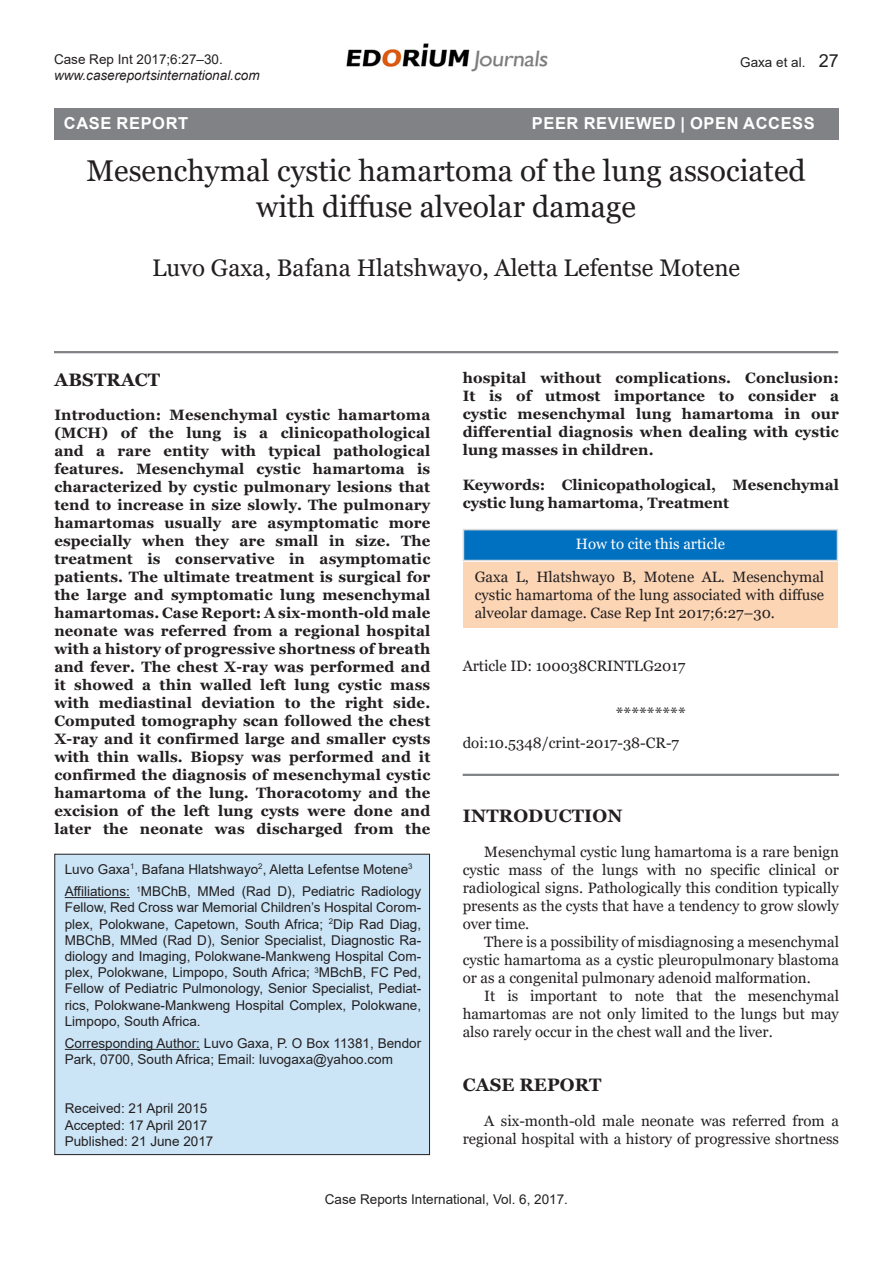
<style>
.page{position:relative;width:893px;height:1263px;background:#fff}
.page>*{position:absolute;margin:0;border:0;box-sizing:border-box;transform-origin:0 0}
.Chapter_Name{font:30px/36px "Georgia";color:#231f20;text-align:center}
.Author_Name{font:24px "Georgia";color:#231f20}
.Introduction_Head{font:700 18px "Georgia";letter-spacing:.01em;color:#231f20}
.Case_Report_head{font:700 18px "Georgia";letter-spacing:.01em;color:#231f20}
.Abstract_Head{font:700 18px "Georgia";letter-spacing:.01em;color:#231f20}
.Open_Access{font:700 16.5px "Arial";letter-spacing:.035em;color:#fff}
.Star{font:16.5px "Georgia";color:#231f20}
.Abstract_text{font:700 15px/18px "Georgia";letter-spacing:.01em;color:#231f20;text-align:justify}
.Text{font:15px/18px "Georgia";color:#231f20;text-align:justify}
.Keywords{font:700 15px/18px "Georgia";color:#231f20}
.DOI{font:15px "Georgia";color:#231f20}
.Star-2{font:15px "Georgia";color:#231f20}
.Box_author{font:13.5px/16.2px "Arial";color:#231f20;text-align:justify}
.Left_Running_head{font:italic 13.5px "Arial";color:#231f20}
.Left_Running_head-2{font:13.5px "Arial";color:#231f20}
.Box_received_date{font:13.5px "Arial";color:#231f20}
.Right_Running_head{font:13.5px "Arial";color:#231f20}
.s1{font-size:18px}
.s2{color:#fff}
</style>
<div class="page">
<div style="left:54px;top:108px;width:784px;height:32px;background:#808285"></div>
<img style="left:346px;top:43px;width:202px;height:29px">
<hr style="left:54px;top:351px;width:784px;height:2px;background:#808285">
<hr style="left:463px;top:774px;width:376px;height:2px;background:#808285">
<div style="left:55px;top:854px;width:375px;height:300px;background:#cbe5f7"></div>
<div style="left:54px;top:854px;width:376px;height:301px;border:1px solid #231f20"></div>
<hr style="left:65px;top:897px;width:65px;height:1px;background:#231f20">
<hr style="left:65px;top:1049px;width:135px;height:1px;background:#231f20">
<div style="left:463px;top:562px;width:375px;height:66px;background:#fcd5b5"></div>
<div style="left:463px;top:529px;width:375px;height:32px;background:#0070c0;border:2px solid #d9d9d9"></div>
<p class="Left_Running_head-2" style="left:54px;top:50px;width:170px">Case Rep Int 2017;6:27–30.</p>
<p class="Left_Running_head" style="left:54px;top:67px;width:207px">www.casereportsinternational.com</p>
<p class="Right_Running_head" style="left:740px;top:53px;width:100px">Gaxa et al. <span class="s1">27</span></p>
<p class="Open_Access" style="left:64px;top:112px;width:126px">CASE REPORT</p>
<p class="Open_Access" style="left:532px;top:112px;width:284px">PEER REVIEWED | OPEN ACCESS</p>
<p class="Chapter_Name" style="left:86px;top:153px;width:721px">Mesenchymal cystic hamartoma of the lung associated with diffuse alveolar damage</p>
<p class="Author_Name" style="left:152px;top:253px;width:590px">Luvo Gaxa, Bafana Hlatshwayo, Aletta Lefentse Motene</p>
<p class="Abstract_Head" style="left:55px;top:368px;width:107px">ABSTRACT</p>
<p class="Abstract_text" style="left:54px;top:406px;width:377px">Introduction: Mesenchymal cystic hamartoma (MCH) of the lung is a clinicopathological and a rare entity with typical pathological features. Mesenchymal cystic hamartoma is characterized by cystic pulmonary lesions that tend to increase in size slowly. The pulmonary hamartomas usually are asymptomatic more especially when they are small in size. The treatment is conservative in asymptomatic patients. The ultimate treatment is surgical for the large and symptomatic lung mesenchymal hamartomas. Case Report: A six-month-old male neonate was referred from a regional hospital with a history of progressive shortness of breath and fever. The chest X-ray was performed and it showed a thin walled left lung cystic mass with mediastinal deviation to the right side.<br>Computed tomography scan followed the chest X-ray and it confirmed large and smaller cysts with thin walls. Biopsy was performed and it confirmed the diagnosis of mesenchymal cystic hamartoma of the lung. Thoracotomy and the excision of the left lung cysts were done and later the neonate was discharged from the</p>
<p class="Box_author" style="left:65px;top:861px;width:349px">Luvo Gaxa<sup>1</sup>, Bafana Hlatshwayo<sup>2</sup>, Aletta Lefentse Motene<sup>3</sup></p>
<p class="Box_author" style="left:65px;top:883px;width:358px">Affiliations: <sup>1</sup>MBChB, MMed (Rad D), Pediatric Radiology Fellow, Red Cross war Memorial Children’s Hospital Corom&shy;plex, Polokwane, Capetown, South Africa; <sup>2</sup>Dip Rad Diag, MBChB, MMed (Rad D), Senior Specialist, Diagnostic Ra&shy;diology and Imaging, Polokwane-Mankweng Hospital Com&shy;plex, Polokwane, Limpopo, South Africa; <sup>3</sup>MBchB, FC Ped, Fellow of Pediatric Pulmonology, Senior Specialist, Pediat&shy;rics, Polokwane-Mankweng Hospital Complex, Polokwane, Limpopo, South Africa.</p>
<p class="Box_author" style="left:65px;top:1035px;width:358px">Corresponding Author: Luvo Gaxa, P. O Box 11381, Bendor<br>Park, 0700, South Africa; Email: luvogaxa@yahoo.com</p>
<p class="Box_received_date" style="left:65px;top:1099px;width:144px">Received: 21 April 2015</p>
<p class="Box_author" style="left:65px;top:1117px;width:144px">Accepted: 17 April 2017</p>
<p class="Box_author" style="left:65px;top:1133px;width:150px">Published: 21 June 2017</p>
<p class="Abstract_text" style="left:463px;top:369px;width:378px">hospital without complications. Conclusion:<br>It is of utmost importance to consider a cystic mesenchymal lung hamartoma in our differential diagnosis when dealing with cystic lung masses in children.</p>
<p class="Keywords" style="left:463px;top:476px;width:378px">Keywords: Clinicopathological, Mesenchymal cystic lung hamartoma, Treatment</p>
<p class="Text" style="left:475px;top:528px;width:351px;line-height:32.7px;text-align:center"><span class="s2">How to cite this article<br></span>Gaxa L, Hlatshwayo B, Motene AL. Mesenchymal</p>
<p class="Text" style="left:475px;top:586px;width:351px">cystic hamartoma of the lung associated with diffuse alveolar damage. Case Rep Int 2017;6:27–30.</p>
<p class="Star-2" style="left:463px;top:657px;width:224px">Article ID: 100038CRINTLG2017</p>
<p class="Star" style="left:616px;top:704px;width:72px">*********</p>
<p class="DOI" style="left:463px;top:734px;width:218px">doi:10.5348/crint-2017-38-CR-7</p>
<p class="Introduction_Head" style="left:463px;top:804px;width:161px">INTRODUCTION</p>
<p class="Text" style="left:463px;top:843px;width:378px;text-indent:22px">Mesenchymal cystic lung hamartoma is a rare benign cystic mass of the lungs with no specific clinical or radiological signs. Pathologically this condition typically presents as the cysts that have a tendency to grow slowly over time.</p>
<p class="Text" style="left:463px;top:933px;width:378px;text-indent:22px">There is a possibility of misdiagnosing a mesenchymal cystic hamartoma as a cystic pleuropulmonary blastoma or as a congenital pulmonary adenoid malformation.</p>
<p class="Text" style="left:463px;top:987px;width:378px;text-indent:22px">It is important to note that the mesenchymal hamartomas are not only limited to the lungs but may also rarely occur in the chest wall and the liver.</p>
<p class="Case_Report_head" style="left:463px;top:1073px;width:140px">CASE REPORT</p>
<p class="Text" style="left:463px;top:1112px;width:378px;text-align:right">A six-month-old male neonate was referred from a regional hospital with a history of progressive shortness</p>
<p class="Box_author" style="left:325px;top:1191px;width:245px">Case Reports International, Vol. 6, 2017.</p>
</div>
